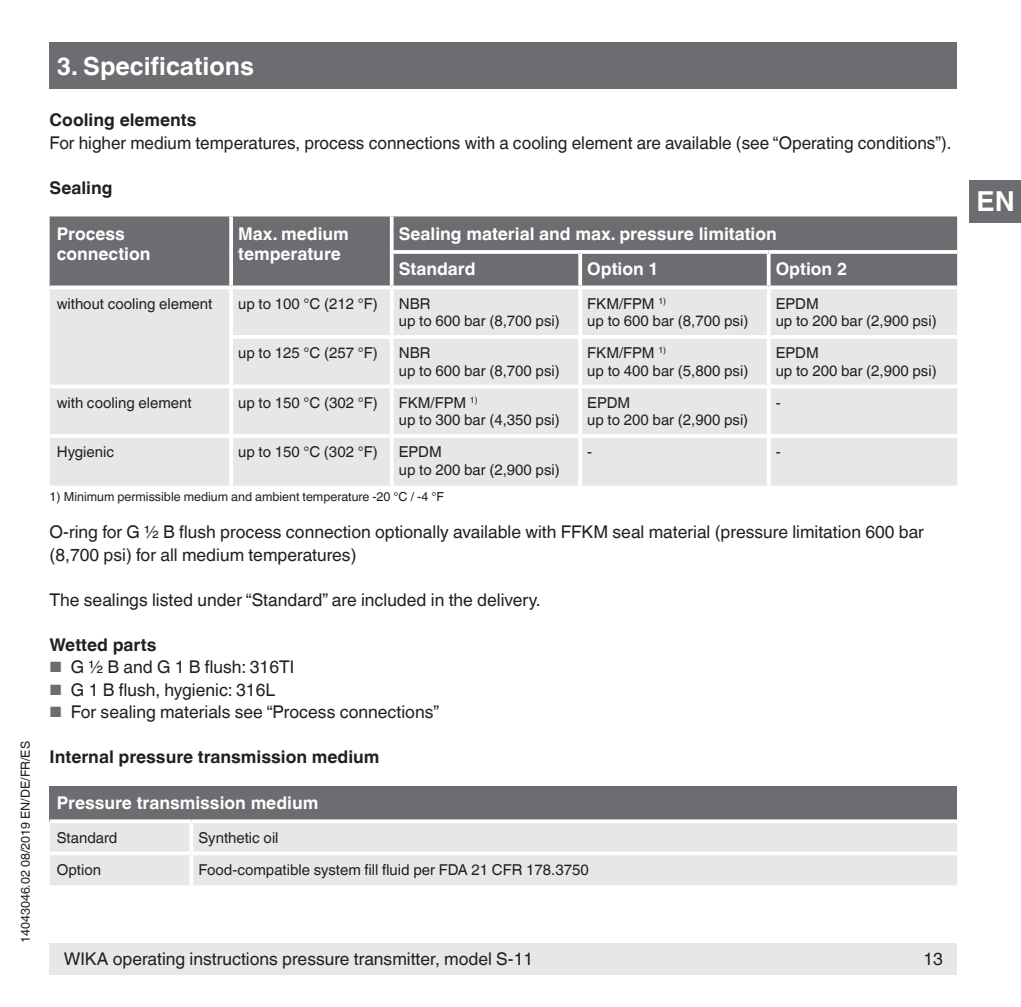
<style>
.page{position:relative;width:1021px;height:1007px;background:#fff}
.page>*{position:absolute;margin:0;border:0;box-sizing:border-box;transform-origin:0 0}
.t1{font:700 27.5px "Helvetica World";color:#fff}
.t2{font:700 25px "Helvetica World";color:#fff}
.t3{font:17.5px/22.5px "Helvetica World";color:#231f20}
.t4{font:700 17.5px/20px "Helvetica World";color:#fff}
.t5{font:700 17.5px "Helvetica World";color:#231f20}
.t6{font:15px/17.5px "Helvetica World";color:#231f20}
.t7{font:12.5px "Helvetica World";color:#231f20}
.s1{font-size:14.75px;color:#6c6d70}
</style>
<div class="page">
<div style="left:50px;top:943px;width:907px;height:31px;background:#e6e7e9"></div>
<div style="left:50px;top:43px;width:907px;height:46px;background:#6c6d70"></div>
<div style="left:969px;top:180px;width:51px;height:42px;background:#6c6d70"></div>
<div style="left:50px;top:216px;width:907px;height:69px;background:#6c6d70"></div>
<div style="left:50px;top:289px;width:907px;height:196px;background:#e6e7e9"></div>
<svg style="left:229px;top:216px;width:4px;height:36px"></svg>
<hr style="left:390px;top:216px;width:3px;height:34px;background:#fff">
<svg style="left:229px;top:252px;width:4px;height:33px"></svg>
<svg style="left:390px;top:250px;width:190px;height:4px"></svg>
<hr style="left:390px;top:254px;width:3px;height:31px;background:#fff">
<svg style="left:580px;top:250px;width:188px;height:4px"></svg>
<svg style="left:578px;top:254px;width:4px;height:31px"></svg>
<svg style="left:768px;top:250px;width:189px;height:4px"></svg>
<svg style="left:766px;top:254px;width:4px;height:31px"></svg>
<svg style="left:50px;top:285px;width:181px;height:1px"></svg>
<svg style="left:231px;top:285px;width:161px;height:2px"></svg>
<hr style="left:229px;top:289px;width:4px;height:46px;background:#fff">
<svg style="left:392px;top:285px;width:188px;height:1px"></svg>
<hr style="left:390px;top:289px;width:3px;height:46px;background:#fff">
<svg style="left:580px;top:285px;width:188px;height:2px"></svg>
<hr style="left:578px;top:289px;width:4px;height:46px;background:#fff">
<svg style="left:768px;top:285px;width:189px;height:2px"></svg>
<svg style="left:766px;top:289px;width:4px;height:46px"></svg>
<hr style="left:229px;top:335px;width:163px;height:4px;background:#fff">
<hr style="left:229px;top:339px;width:4px;height:45px;background:#fff">
<hr style="left:392px;top:335px;width:188px;height:4px;background:#fff">
<hr style="left:390px;top:339px;width:3px;height:45px;background:#fff">
<hr style="left:580px;top:335px;width:188px;height:4px;background:#fff">
<hr style="left:578px;top:339px;width:4px;height:45px;background:#fff">
<hr style="left:768px;top:335px;width:189px;height:4px;background:#fff">
<svg style="left:766px;top:339px;width:4px;height:45px"></svg>
<svg style="left:50px;top:384px;width:181px;height:4px"></svg>
<svg style="left:231px;top:384px;width:161px;height:4px"></svg>
<hr style="left:229px;top:388px;width:4px;height:46px;background:#fff">
<svg style="left:392px;top:384px;width:188px;height:4px"></svg>
<hr style="left:390px;top:388px;width:3px;height:46px;background:#fff">
<svg style="left:580px;top:384px;width:188px;height:4px"></svg>
<hr style="left:578px;top:388px;width:4px;height:46px;background:#fff">
<svg style="left:768px;top:384px;width:189px;height:4px"></svg>
<svg style="left:766px;top:388px;width:4px;height:46px"></svg>
<hr style="left:50px;top:434px;width:181px;height:4px;background:#fff">
<hr style="left:231px;top:434px;width:161px;height:4px;background:#fff">
<hr style="left:229px;top:438px;width:4px;height:47px;background:#fff">
<hr style="left:392px;top:434px;width:188px;height:4px;background:#fff">
<hr style="left:390px;top:438px;width:3px;height:47px;background:#fff">
<hr style="left:580px;top:434px;width:188px;height:4px;background:#fff">
<hr style="left:578px;top:438px;width:4px;height:47px;background:#fff">
<hr style="left:768px;top:434px;width:189px;height:4px;background:#fff">
<svg style="left:766px;top:438px;width:4px;height:47px"></svg>
<div style="left:50px;top:785px;width:907px;height:36px;background:#6c6d70"></div>
<div style="left:50px;top:823px;width:907px;height:62px;background:#e6e7e9"></div>
<svg style="left:50px;top:819px;width:141px;height:2px"></svg>
<svg style="left:191px;top:819px;width:766px;height:3px;fill:#fff"></svg>
<svg style="left:189px;top:823px;width:4px;height:28px"></svg>
<hr style="left:50px;top:851px;width:141px;height:4px;background:#fff">
<hr style="left:191px;top:851px;width:766px;height:4px;background:#fff">
<svg style="left:189px;top:855px;width:4px;height:30px"></svg>
<p class="t7" style="left:18px;top:943px;width:203px;rotate:-90deg">14043046.02 08/2019 EN/DE/FR/ES</p>
<h2 class="t2" style="left:57px;top:51px;width:199px">3. Specifications</h2>
<p class="t5" style="left:50px;top:110px;width:148px">Cooling elements</p>
<p class="t3" style="left:50px;top:132px;width:903px">For higher medium temperatures, process connections with a cooling element are available (see “Operating conditions”).</p>
<p class="t5" style="left:50px;top:178px;width:64px">Sealing</p>
<p class="t4" style="left:57px;top:223px;width:95px">Process connection</p>
<p class="t4" style="left:238px;top:223px;width:112px">Max. medium temperature</p>
<p class="t4" style="left:399px;top:216px;width:379px;line-height:35.5px">Sealing material and max. pressure limitation<br>Standard</p>
<p class="t4" style="left:587px;top:259px;width:73px">Option 1</p>
<p class="t4" style="left:775px;top:259px;width:73px">Option 2</p>
<p class="t6" style="left:57px;top:295px;width:157px">without cooling element</p>
<p class="t6" style="left:238px;top:295px;width:141px">up to 100 °C (212 °F)</p>
<p class="t6" style="left:399px;top:295px;width:162px">NBR<br>up to 600 bar (8,700 psi)</p>
<p class="t6" style="left:587px;top:295px;width:162px">FKM/FPM <sup>1)<br></sup>up to 600 bar (8,700 psi)</p>
<p class="t6" style="left:775px;top:295px;width:162px">EPDM<br>up to 200 bar (2,900 psi)</p>
<p class="t6" style="left:238px;top:344px;width:141px">up to 125 °C (257 °F)</p>
<p class="t6" style="left:399px;top:344px;width:162px">NBR<br>up to 600 bar (8,700 psi)</p>
<p class="t6" style="left:587px;top:344px;width:162px">FKM/FPM <sup>1)<br></sup>up to 400 bar (5,800 psi)</p>
<p class="t6" style="left:775px;top:344px;width:162px">EPDM<br>up to 200 bar (2,900 psi)</p>
<p class="t6" style="left:57px;top:394px;width:136px">with cooling element</p>
<p class="t6" style="left:238px;top:394px;width:141px">up to 150 °C (302 °F)</p>
<p class="t6" style="left:399px;top:394px;width:162px">FKM/FPM <sup>1)<br></sup>up to 300 bar (4,350 psi)</p>
<p class="t6" style="left:587px;top:394px;width:162px">EPDM<br>up to 200 bar (2,900 psi)</p>
<p class="t6" style="left:775px;top:394px;width:6px">-</p>
<p class="t6" style="left:57px;top:443px;width:59px">Hygienic</p>
<p class="t6" style="left:238px;top:443px;width:141px">up to 150 °C (302 °F)</p>
<p class="t6" style="left:399px;top:443px;width:162px">EPDM<br>up to 200 bar (2,900 psi)</p>
<p class="t6" style="left:587px;top:443px;width:6px">-</p>
<p class="t6" style="left:775px;top:443px;width:6px">-</p>
<p class="t7" style="left:50px;top:489px;width:396px">1) Minimum permissible medium and ambient temperature -20 °C / -4 °F</p>
<p class="t3" style="left:50px;top:521px;width:875px">O-ring for G ½ B flush process connection optionally available with FFKM seal material (pressure limitation 600 bar (8,700 psi) for all medium temperatures)</p>
<p class="t3" style="left:50px;top:588px;width:492px">The sealings listed under “Standard” are included in the delivery.</p>
<p class="t5" style="left:50px;top:634px;width:108px">Wetted parts</p>
<p class="t3" style="left:50px;top:656px;width:246px"><span class="s1">■</span> G ½ B and G 1 B flush: 316TI</p>
<p class="t3" style="left:50px;top:678px;width:227px"><span class="s1">■</span> G 1 B flush, hygienic: 316L</p>
<p class="t3" style="left:50px;top:701px;width:391px"><span class="s1">■</span> For sealing materials see “Process connections”</p>
<p class="t5" style="left:50px;top:747px;width:331px">Internal pressure transmission medium</p>
<p class="t4" style="left:57px;top:792px;width:263px">Pressure transmission medium</p>
<p class="t6" style="left:57px;top:828px;width:62px">Standard</p>
<p class="t6" style="left:198px;top:828px;width:82px">Synthetic oil</p>
<p class="t6" style="left:57px;top:860px;width:46px">Option</p>
<p class="t6" style="left:198px;top:860px;width:392px">Food-compatible system fill fluid per FDA 21 CFR 178.3750</p>
<p class="t3" style="left:64px;top:947px;width:471px">WIKA operating instructions pressure transmitter, model S-11</p>
<p class="t3" style="left:923px;top:947px;width:21px">13</p>
<h1 class="t1" style="left:976px;top:185px;width:40px">EN</h1>
</div>
